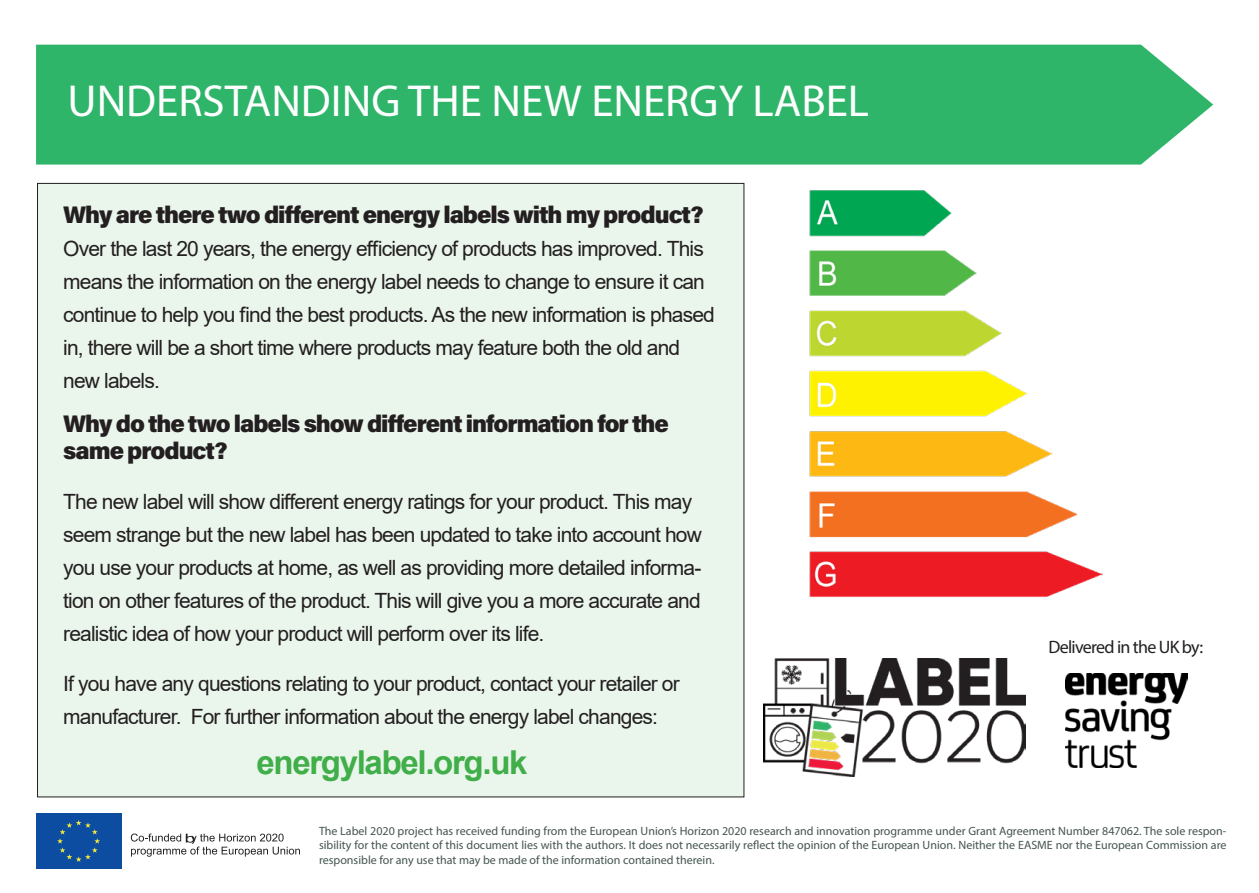
<style>
.page{position:relative;width:1259px;height:893px;background:#fff}
.page>*{position:absolute;margin:0;border:0;box-sizing:border-box;transform-origin:0 0}
.t1{font:45px "Myriad Pro";color:#fff}
.t2{font:700 33px "Arial";letter-spacing:-.04em;color:#40ae49}
.t3{font:24px/27px "Acumin Variable Concept";letter-spacing:.05em;color:#231f20}
.t4{font:21px/33px "Arial";letter-spacing:-.04em;color:#231f20}
.t5{font:18px "Myriad Pro";letter-spacing:-.04em;color:#231f20}
.t6{font:12px/14.4px "Myriad Pro";color:#44554f;text-align:justify}
</style>
<div class="page">
<div style="left:36px;top:45px;width:1177px;height:120px;background:#2fb569"></div>
<div style="left:36px;top:813px;width:85px;height:56px;background:#0d4da1"></div>
<svg style="left:57px;top:820px;width:43px;height:42px"></svg>
<svg style="left:131px;top:833px;width:169px;height:24px"></svg>
<div style="left:38px;top:183px;width:706px;height:614px;background:#eaf5ec"></div>
<img style="left:809px;top:190px;width:294px;height:408px">
<img style="left:763px;top:659px;width:262px;height:117px">
<img style="left:1065px;top:673px;width:122px;height:94px">
<p class="t1" style="left:68px;top:73px;width:803px">UNDERSTANDING THE NEW ENERGY LABEL</p>
<p class="t3" style="left:63px;top:200px;width:640px">Why are there two different energy labels with my product?</p>
<p class="t4" style="left:63px;top:232px;width:653px">Over the last 20 years, the energy efficiency of products has improved. This means the information on the energy label needs to change to ensure it can continue to help you find the best products. As the new information is phased in, there will be a short time where products may feature both the old and new labels.</p>
<p class="t3" style="left:63px;top:409px;width:605px">Why do the two labels show different information for the same product?</p>
<p class="t4" style="left:63px;top:485px;width:640px">The new label will show different energy ratings for your product. This may seem strange but the new label has been updated to take into account how you use your products at home, as well as providing more detailed informa&shy;tion on other features of the product. This will give you a more accurate and realistic idea of how your product will perform over its life.</p>
<p class="t4" style="left:63px;top:667px;width:618px">If you have any questions relating to your product, contact your retailer or manufacturer. For further information about the energy label changes:</p>
<p class="t2" style="left:256px;top:739px;width:272px">energylabel.org.uk</p>
<p class="t5" style="left:1048px;top:636px;width:156px">Delivered in the UK by:</p>
<p class="t6" style="left:319px;top:824px;width:909px">The Label 2020 project has received funding from the European Union’s Horizon 2020 research and innovation programme under Grant Agreement Number 847062. The sole respon&shy;sibility for the content of this document lies with the authors. It does not necessarily reflect the opinion of the European Union. Neither the EASME nor the European Commission are responsible for any use that may be made of the information contained therein.</p>
</div>
